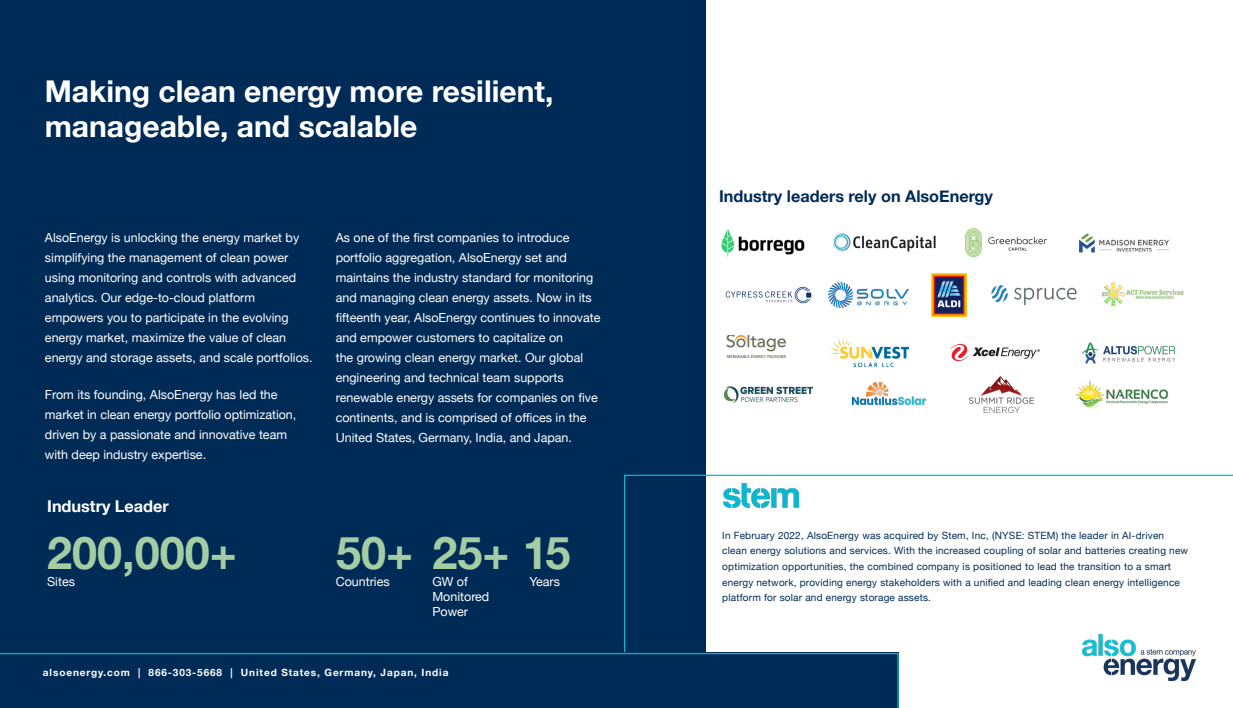
<style>
.page{position:relative;width:1233px;height:708px;background:#fff}
.page>*{position:absolute;margin:0;border:0;box-sizing:border-box;transform-origin:0 0}
.t1{font:700 45px "Helvetica Neue";color:#a4cda4}
.t2{font:700 30px/35px "Helvetica Neue";color:#fff}
.t3{font:700 16.25px "Helvetica Neue";color:#002b56}
.t4{font:700 16.25px "Helvetica Neue";color:#fff}
.Two_Column_text{font:12.5px/20px "Helvetica Neue";color:#fff}
.t5{font:10px/15.6px "Helvetica Neue";letter-spacing:.02em;color:#002b56}
.t6{font:700 10px "Helvetica Neue";letter-spacing:.09em;color:#fff}
</style>
<div class="page">
<div style="left:0;top:0;width:705px;height:707px;background:#002b56"></div>
<svg style="left:624px;top:474px;width:608px;height:233px"></svg>
<img style="left:721px;top:229px;width:84px;height:28px">
<img style="left:833px;top:233px;width:103px;height:19px">
<img style="left:965px;top:229px;width:81px;height:27px">
<img style="left:1078px;top:233px;width:91px;height:20px">
<img style="left:1102px;top:282px;width:82px;height:24px">
<img style="left:931px;top:273px;width:36px;height:43px">
<img style="left:725px;top:286px;width:87px;height:18px">
<img style="left:828px;top:282px;width:80px;height:25px">
<img style="left:991px;top:285px;width:86px;height:20px">
<img style="left:851px;top:382px;width:76px;height:24px">
<img style="left:724px;top:386px;width:88px;height:17px">
<img style="left:1075px;top:380px;width:93px;height:28px">
<img style="left:969px;top:377px;width:64px;height:35px">
<img style="left:1081px;top:342px;width:94px;height:21px">
<img style="left:726px;top:335px;width:60px;height:24px">
<img style="left:830px;top:338px;width:79px;height:29px">
<img style="left:950px;top:343px;width:90px;height:19px">
<img style="left:723px;top:483px;width:75px;height:24px">
<svg style="left:0;top:652px;width:898px;height:55px"></svg>
<img style="left:1082px;top:634px;width:113px;height:46px">
<p class="t2" style="left:45px;top:75px;width:510px">Making clean energy more resilient, manageable, and scalable</p>
<p class="Two_Column_text" style="left:45px;top:228px;width:269px">AlsoEnergy is unlocking the energy market by simplifying the management of clean power using monitoring and controls with advanced analytics. Our edge-to-cloud platform empowers you to participate in the evolving energy market, maximize the value of clean energy and storage assets, and scale portfolios.</p>
<p class="Two_Column_text" style="left:45px;top:385px;width:253px">From its founding, AlsoEnergy has led the market in clean energy portfolio optimization, driven by a passionate and innovative team with deep industry expertise.</p>
<p class="t4" style="left:47px;top:493px;width:123px">Industry Leader</p>
<p class="t1" style="left:47px;top:517px;width:191px">200,000+</p>
<p class="Two_Column_text" style="left:47px;top:572px;width:29px">Sites</p>
<p class="Two_Column_text" style="left:336px;top:228px;width:266px">As one of the first companies to introduce portfolio aggregation, AlsoEnergy set and maintains the industry standard for monitoring and managing clean energy assets. Now in its fifteenth year, AlsoEnergy continues to innovate and empower customers to capitalize on<br>the growing clean energy market. Our global engineering and technical team supports renewable energy assets for companies on five continents, and is comprised of offices in the United States, Germany, India, and Japan.</p>
<p class="t1" style="left:336px;top:517px;width:236px">50+ 25+ 15</p>
<p class="Two_Column_text" style="left:336px;top:572px;width:55px">Countries</p>
<p class="Two_Column_text" style="left:432px;top:572px;width:37px">GW of</p>
<p class="Two_Column_text" style="left:529px;top:572px;width:32px">Years</p>
<p class="Two_Column_text" style="left:432px;top:589px;width:58px;line-height:15px">Monitored<br>Power</p>
<p class="t6" style="left:43px;top:664px;width:407px">alsoenergy.com | 866-303-5668 | United States, Germany, Japan, India</p>
<p class="t3" style="left:719px;top:183px;width:275px">Industry leaders rely on AlsoEnergy</p>
<p class="t5" style="left:722px;top:527px;width:467px">In February 2022, AlsoEnergy was acquired by Stem, Inc, (NYSE: STEM) the leader in AI-driven clean energy solutions and services. With the increased coupling of solar and batteries creating new optimization opportunities, the combined company is positioned to lead the transition to a smart energy network, providing energy stakeholders with a unified and leading clean energy intelligence platform for solar and energy storage assets.</p>
</div>
